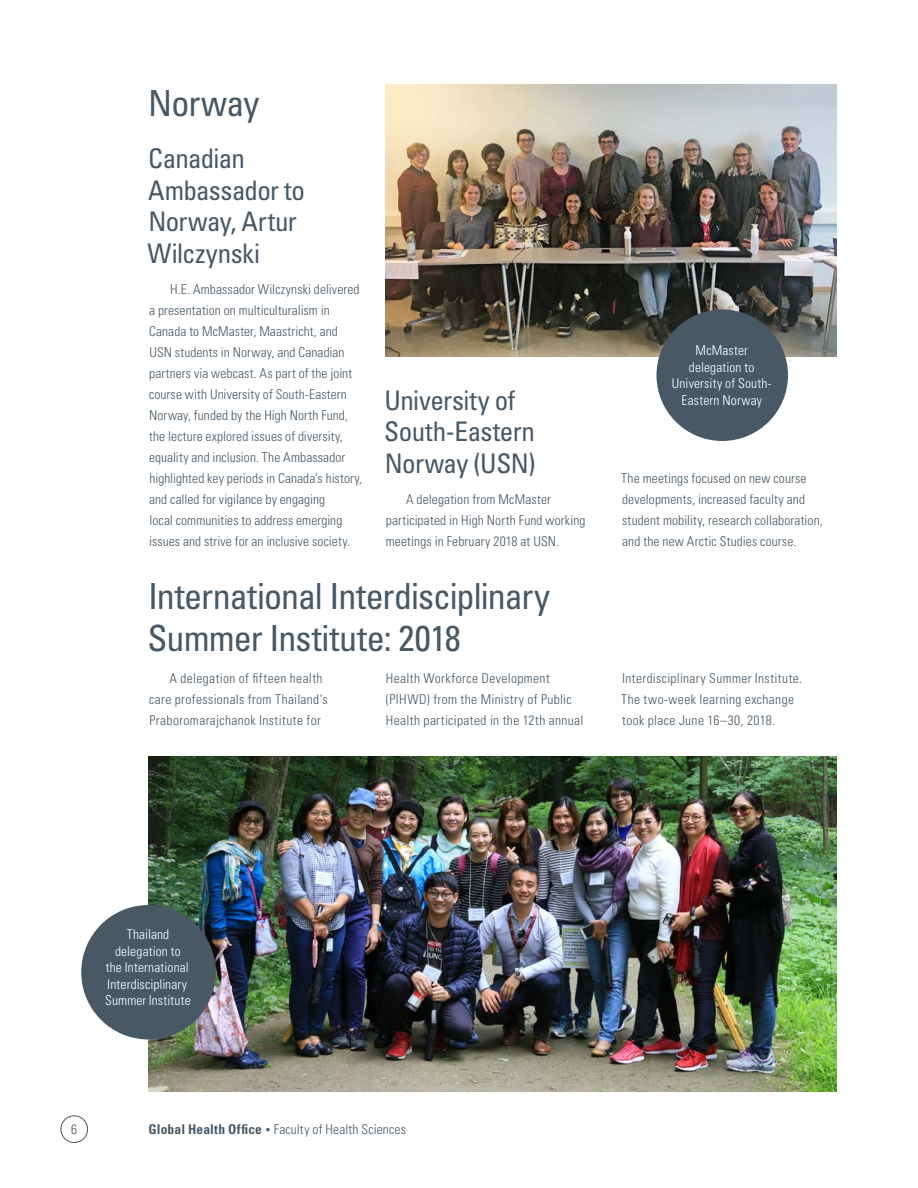
<style>
.page{position:relative;width:918px;height:1188px;background:#fff}
.page>*{position:absolute;margin:0;border:0;box-sizing:border-box;transform-origin:0 0}
.t1{font:condensed 36px/42px "Univers LT Std";letter-spacing:-.025em;color:#485865}
.t2{font:condensed 27px/31.5px "Univers LT Std";letter-spacing:-.02em;color:#485865}
.t3{font:300 condensed 13.5px/21px "Univers LT Std";letter-spacing:.015em;color:#485865}
.t4{font:300 condensed 13.5px/16.5px "Univers LT Std";letter-spacing:.01em;color:#fff;text-align:center}
.s1{font-weight:700}
.s2{font-size:9.45px}
</style>
<div class="page">
<img style="left:385px;top:84px;width:452px;height:273px">
<img style="left:148px;top:756px;width:689px;height:336px">
<div style="left:657px;top:309px;width:131px;height:132px;background:#485865;border-radius:50%"></div>
<div style="left:81px;top:905px;width:135px;height:135px;background:#485865;border-radius:50%"></div>
<div style="left:61px;top:1116px;width:27px;height:27px;border:1px solid #485865;border-radius:50%"></div>
<h1 class="t1" style="left:148px;top:81px;width:113px">Norway</h1>
<h2 class="t2" style="left:147px;top:142px;width:159px">Canadian<br>Ambassador to<br>Norway, Artur<br>Wilczynski</h2>
<p class="t3" style="left:149px;top:279px;width:215px;text-indent:21px">H.E. Ambassador Wilczynski delivered a presentation on multiculturalism in Canada to McMaster, Maastricht, and USN students in Norway, and Canadian partners via webcast. As part of the joint course with University of South-Eastern Norway, funded by the High North Fund, the lecture explored issues of diversity, equality and inclusion. The Ambassador highlighted key periods in Canada’s history, and called for vigilance by engaging<br>local communities to address emerging issues and strive for an inclusive society.</p>
<h2 class="t2" style="left:384px;top:384px;width:153px">University of<br>South-Eastern<br>Norway (USN)</h2>
<p class="t3" style="left:386px;top:489px;width:201px;text-indent:20px">A delegation from McMaster participated in High North Fund working meetings in February 2018 at USN.</p>
<p class="t4" style="left:672px;top:342px;width:101px">McMaster delegation to<br>University of South-<br>Eastern Norway</p>
<p class="t3" style="left:621px;top:468px;width:203px">The meetings focused on new course developments, increased faculty and student mobility, research collaboration, and the new Arctic Studies course.</p>
<h1 class="t1" style="left:147px;top:575px;width:404px">International Interdisciplinary<br>Summer Institute: 2018</h1>
<p class="t3" style="left:149px;top:667px;width:180px;text-indent:20px">A delegation of fifteen health care professionals from Thailand’s<br>Praboromarajchanok Institute for</p>
<p class="t3" style="left:386px;top:667px;width:199px">Health Workforce Development (PIHWD) from the Ministry of Public<br>Health participated in the 12th annual</p>
<p class="t3" style="left:621px;top:667px;width:182px">Interdisciplinary Summer Institute.<br>The two-week learning exchange took place June 16–30, 2018.</p>
<p class="t4" style="left:105px;top:926px;width:87px">Thailand delegation to<br>the International<br>Interdisciplinary<br>Summer Institute</p>
<p class="t3" style="left:71px;top:1119px;width:7px">6</p>
<p class="t3" style="left:149px;top:1119px;width:259px"><span class="s1">Global Health Office</span> <span class="s2">•</span> Faculty of Health Sciences</p>
</div>
